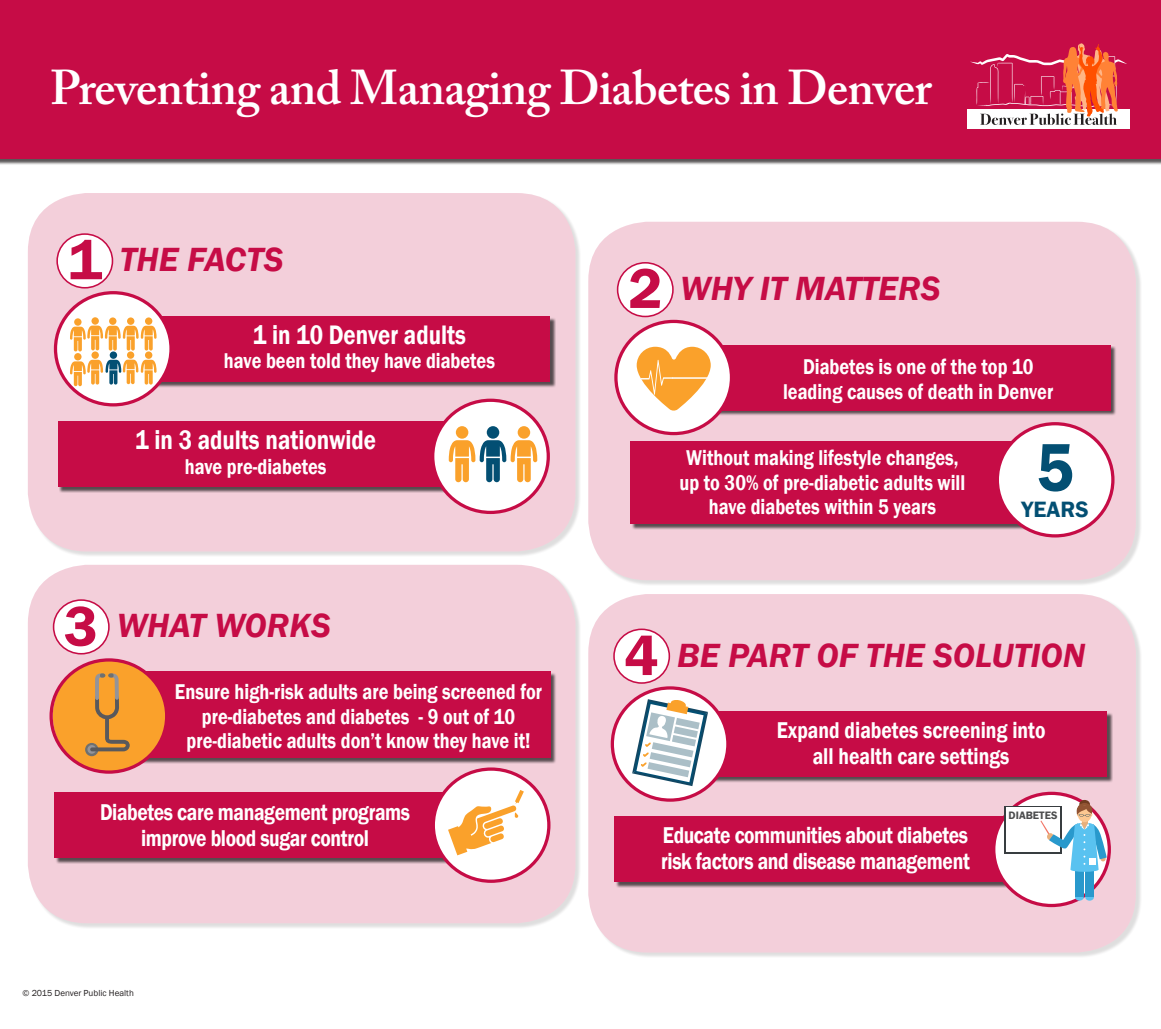
<style>
.page{position:relative;width:1161px;height:1029px;background:#fff}
.page>*{position:absolute;margin:0;border:0;box-sizing:border-box;transform-origin:0 0}
.t1{font:600 70px "Franklin Gothic";color:#034f73;scale:.92 1}
.t2{font:600 58.25px "Franklin Gothic";color:#c60c46}
.t3{font:600 48.5px "Adobe Caslon Pro";letter-spacing:-.015em;color:#fff}
.t4{font:italic 600 34.5px "Franklin Gothic";color:#c60c46}
.t5{font:600 27.5px "Franklin Gothic";color:#fff;scale:.83 1}
.t6{font:600 23.5px/26px "Franklin Gothic";letter-spacing:-.02em;color:#fff;text-align:center;scale:.83 1}
.t7{font:600 23.5px/26px "Franklin Gothic";color:#fff;text-align:center;scale:.83 1}
.t8{font:600 22.8px "Franklin Gothic";color:#034f73}
.t9{font:600 22px/24.5px "Franklin Gothic";color:#fff;text-align:center;scale:.83 1}
.t10{font:600 11.05px "Franklin Gothic";color:#4b4c4d}
.t11{font:9px "Franklin Gothic";color:#231f20}
</style>
<div class="page">
<div style="left:0;top:0;width:1161px;height:165px;background:#231f20;opacity:.75"></div>
<div style="left:0;top:0;width:1161px;height:159px;background:#c60c46"></div>
<div style="left:968px;top:110px;width:162px;height:19px;background:#fff"></div>
<svg style="left:970px;top:43px;width:157px;height:82px"></svg>
<div style="left:29px;top:566px;width:553px;height:363px;background:#231f20;opacity:.75"></div>
<div style="left:28px;top:565px;width:547px;height:358px;background:#f3cfda;border-radius:59px"></div>
<div style="left:124px;top:672px;width:433px;height:92px;background:#231f20;opacity:.75"></div>
<div style="left:123px;top:672px;width:428px;height:86px;background:#c60c46"></div>
<div style="left:53px;top:659px;width:113px;height:113px;background:#faa12b;border-radius:50%"></div>
<div style="left:589px;top:222px;width:553px;height:364px;background:#231f20;opacity:.75"></div>
<div style="left:588px;top:222px;width:548px;height:358px;background:#f3cfda;border-radius:59px"></div>
<div style="left:50px;top:658px;width:118px;height:116px;border:3px solid #c60c46;border-radius:50%"></div>
<div style="left:55px;top:793px;width:427px;height:71px;background:#231f20;opacity:.75"></div>
<div style="left:54px;top:793px;width:422px;height:65px;background:#c60c46"></div>
<div style="left:433px;top:769px;width:116px;height:112px;background:#fff;border-radius:50%"></div>
<div style="left:432px;top:767px;width:118px;height:116px;border:3px solid #c60c46;border-radius:50%"></div>
<div style="left:54px;top:600px;width:55px;height:54px;background:#fff;border-radius:50%"></div>
<div style="left:53px;top:599px;width:57px;height:56px;border:2px solid #c60c46;border-radius:50%"></div>
<div style="left:690px;top:346px;width:427px;height:70px;background:#231f20;opacity:.75"></div>
<div style="left:689px;top:345px;width:421px;height:65px;background:#c60c46"></div>
<div style="left:616px;top:321px;width:115px;height:113px;background:#fff;border-radius:50%"></div>
<div style="left:614px;top:320px;width:119px;height:115px;border:3px solid #c60c46;border-radius:50%"></div>
<div style="left:631px;top:443px;width:427px;height:87px;background:#231f20;opacity:.75"></div>
<div style="left:630px;top:442px;width:422px;height:82px;background:#c60c46"></div>
<div style="left:618px;top:263px;width:55px;height:54px;background:#fff;border-radius:50%"></div>
<div style="left:617px;top:262px;width:57px;height:55px;border:2px solid #c60c46;border-radius:50%"></div>
<div style="left:29px;top:194px;width:553px;height:364px;background:#231f20;opacity:.75"></div>
<div style="left:28px;top:193px;width:547px;height:359px;background:#f3cfda;border-radius:59px"></div>
<div style="left:130px;top:317px;width:426px;height:71px;background:#231f20;opacity:.75"></div>
<div style="left:129px;top:316px;width:421px;height:65px;background:#c60c46"></div>
<div style="left:55px;top:293px;width:116px;height:112px;background:#fff;border-radius:50%"></div>
<div style="left:54px;top:291px;width:119px;height:115px;border:3px solid #c60c46;border-radius:50%"></div>
<div style="left:59px;top:422px;width:426px;height:71px;background:#231f20;opacity:.75"></div>
<div style="left:58px;top:422px;width:421px;height:65px;background:#c60c46"></div>
<div style="left:57px;top:234px;width:55px;height:54px;background:#fff;border-radius:50%"></div>
<div style="left:56px;top:233px;width:57px;height:56px;border:2px solid #c60c46;border-radius:50%"></div>
<div style="left:589px;top:595px;width:553px;height:364px;background:#231f20;opacity:.75"></div>
<div style="left:588px;top:594px;width:548px;height:359px;background:#f3cfda;border-radius:59px"></div>
<div style="left:686px;top:712px;width:427px;height:71px;background:#231f20;opacity:.75"></div>
<div style="left:686px;top:711px;width:421px;height:66px;background:#c60c46"></div>
<div style="left:616px;top:818px;width:426px;height:70px;background:#231f20;opacity:.75"></div>
<div style="left:615px;top:817px;width:421px;height:65px;background:#c60c46"></div>
<div style="left:994px;top:793px;width:115px;height:113px;background:#fff;border-radius:50%"></div>
<div style="left:992px;top:792px;width:119px;height:115px;border:3px solid #c60c46;border-radius:50%"></div>
<div style="left:614px;top:629px;width:55px;height:54px;background:#fff;border-radius:50%"></div>
<div style="left:613px;top:629px;width:57px;height:55px;border:2px solid #c60c46;border-radius:50%"></div>
<div style="left:433px;top:400px;width:115px;height:112px;background:#fff;border-radius:50%"></div>
<div style="left:431px;top:399px;width:119px;height:115px;border:3px solid #c60c46;border-radius:50%"></div>
<div style="left:456px;top:426px;width:12px;height:13px;background:#faa12b;border-radius:50%"></div>
<div style="left:487px;top:426px;width:12px;height:13px;background:#034f73;border-radius:50%"></div>
<div style="left:518px;top:426px;width:12px;height:13px;background:#faa12b;border-radius:50%"></div>
<svg style="left:449px;top:440px;width:88px;height:42px"></svg>
<div style="left:85px;top:743px;width:13px;height:13px;background:#6e7070;border-radius:50%"></div>
<svg style="left:87px;top:745px;width:9px;height:9px"></svg>
<svg style="left:90px;top:673px;width:40px;height:78px"></svg>
<svg style="left:637px;top:347px;width:74px;height:64px"></svg>
<hr style="left:672px;top:377px;width:39px;height:2px;background:#fff">
<div style="left:91px;top:317px;width:8px;height:8px;background:#faa12b;border-radius:50%"></div>
<div style="left:127px;top:351px;width:7px;height:8px;background:#faa12b;border-radius:50%"></div>
<div style="left:109px;top:317px;width:7px;height:8px;background:#faa12b;border-radius:50%"></div>
<div style="left:127px;top:317px;width:7px;height:8px;background:#faa12b;border-radius:50%"></div>
<div style="left:91px;top:351px;width:8px;height:8px;background:#faa12b;border-radius:50%"></div>
<div style="left:110px;top:351px;width:7px;height:8px;background:#034f73;border-radius:50%"></div>
<div style="left:74px;top:318px;width:8px;height:8px;background:#faa12b;border-radius:50%"></div>
<div style="left:74px;top:353px;width:8px;height:7px;background:#faa12b;border-radius:50%"></div>
<div style="left:145px;top:317px;width:7px;height:8px;background:#faa12b;border-radius:50%"></div>
<svg style="left:70px;top:326px;width:87px;height:25px"></svg>
<div style="left:145px;top:351px;width:7px;height:8px;background:#faa12b;border-radius:50%"></div>
<svg style="left:70px;top:360px;width:87px;height:26px"></svg>
<svg style="left:612px;top:688px;width:116px;height:112px;background:#f7e1e8"></svg>
<div style="left:611px;top:686px;width:119px;height:116px;border:3px solid #c60c46;border-radius:50%"></div>
<div style="left:997px;top:424px;width:116px;height:112px;background:#fff;border-radius:50%"></div>
<div style="left:996px;top:422px;width:119px;height:116px;border:3px solid #c60c46;border-radius:50%"></div>
<svg style="left:632px;top:699px;width:76px;height:87px;background:#c8d2d4"></svg>
<svg style="left:1004px;top:806px;width:36px;height:48px"></svg>
<div style="left:1006px;top:808px;width:53px;height:44px;background:#fff"></div>
<div style="left:1079px;top:800px;width:11px;height:8px;background:#703d21;border-radius:50%"></div>
<div style="left:1077px;top:803px;width:15px;height:15px;background:#915433;border-radius:50%"></div>
<div style="left:1075px;top:894px;width:9px;height:7px;background:#59c2f0;border-radius:50%"></div>
<div style="left:1085px;top:894px;width:9px;height:7px;background:#59c2f0;border-radius:50%"></div>
<div style="left:1075px;top:861px;width:9px;height:36px;background:#2999cc"></div>
<div style="left:1085px;top:861px;width:9px;height:36px;background:#2999cc"></div>
<svg style="left:1040px;top:804px;width:67px;height:68px"></svg>
<div style="left:1089px;top:858px;width:6px;height:7px;background:#fff"></div>
<svg style="left:448px;top:790px;width:76px;height:65px"></svg>
<p class="t3" style="left:50px;top:59px;width:883px">Preventing and Managing Diabetes in Denver</p>
<p class="t2" style="left:68px;top:224px;width:36px">1</p>
<p class="t4" style="left:120px;top:237px;width:165px">THE FACTS</p>
<p class="t5" style="left:253px;top:318px;width:258px">1 in 10 Denver adults</p>
<p class="t9" style="left:224px;top:349px;width:328px">have been told they have diabetes</p>
<p class="t5" style="left:135px;top:423px;width:291px">1 in 3 adults nationwide</p>
<p class="t9" style="left:185px;top:454px;width:172px">have pre-diabetes</p>
<p class="t2" style="left:64px;top:590px;width:36px">3</p>
<p class="t4" style="left:117px;top:604px;width:216px">WHAT WORKS</p>
<p class="t9" style="left:175px;top:680px;width:444px">Ensure high-risk adults are being screened for pre-diabetes and diabetes - 9 out of 10 pre-diabetic adults don’t know they have it!</p>
<p class="t6" style="left:100px;top:800px;width:375px">Diabetes care management programs improve blood sugar control</p>
<p class="t11" style="left:22px;top:987px;width:113px">© 2015 Denver Public Health</p>
<p class="t2" style="left:628px;top:253px;width:36px">2</p>
<p class="t4" style="left:680px;top:266px;width:262px">WHY IT MATTERS</p>
<p class="t9" style="left:783px;top:355px;width:327px">Diabetes is one of the top 10 leading causes of death in Denver</p>
<p class="t9" style="left:680px;top:446px;width:346px">Without making lifestyle changes, up to 30% of pre-diabetic adults will have diabetes within 5 years</p>
<p class="t1" style="left:1036px;top:424px;width:43px">5</p>
<p class="t8" style="left:1022px;top:495px;width:69px">YEARS</p>
<p class="t2" style="left:624px;top:620px;width:36px">4</p>
<p class="t4" style="left:677px;top:633px;width:410px">BE PART OF THE SOLUTION</p>
<p class="t7" style="left:777px;top:717px;width:325px">Expand diabetes screening into all health care settings</p>
<p class="t6" style="left:661px;top:822px;width:373px;text-align:left">Educate communities about diabetes risk factors and disease management</p>
<p class="t10" style="left:1009px;top:808px;width:50px">DIABETES</p>
</div>
